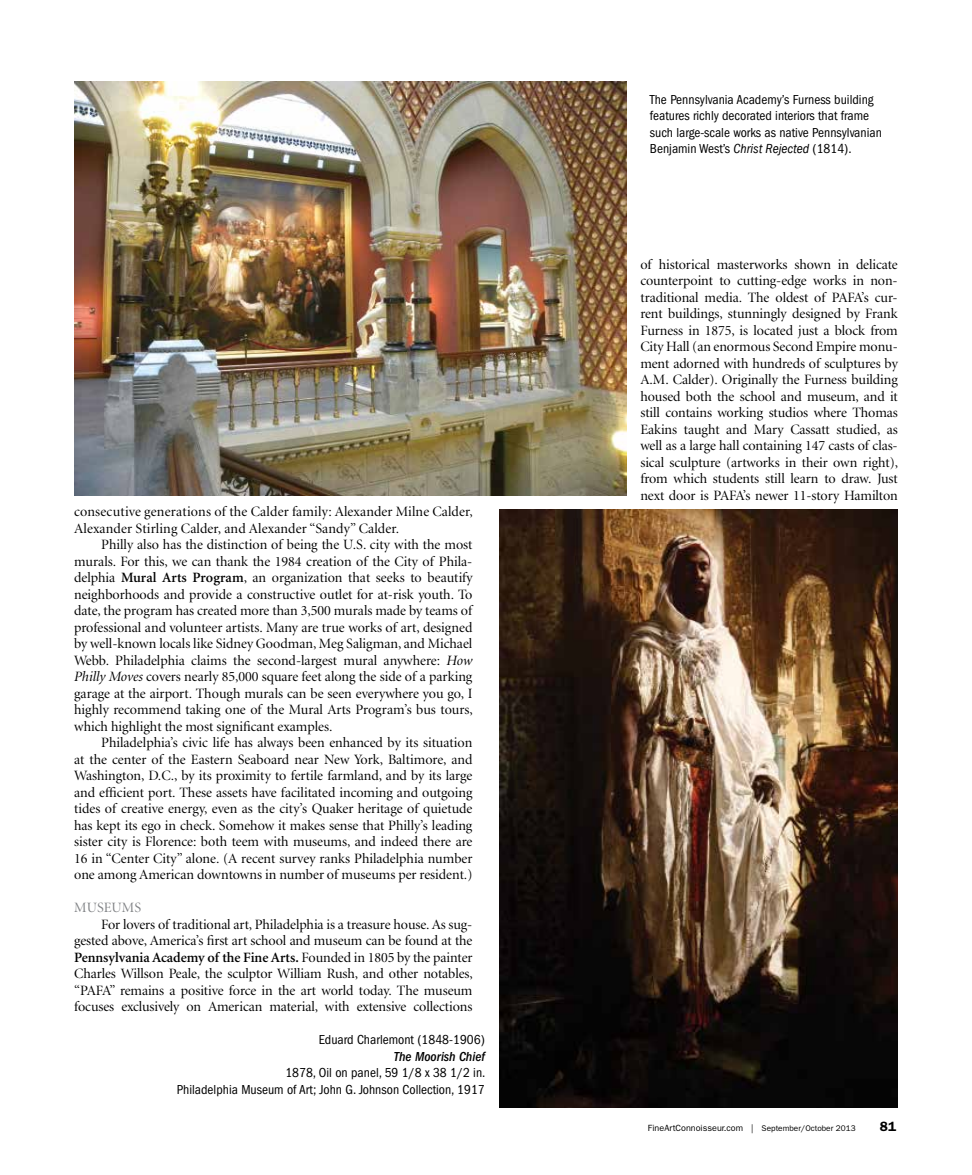
<style>
.page{position:relative;width:972px;height:1175px;background:#fff}
.page>*{position:absolute;margin:0;border:0;box-sizing:border-box;transform-origin:0 0}
.t1{font:14.25px/16.5px "Minion Display";letter-spacing:-.005em;color:#000;text-align:justify}
.t2{font:600 14.25px "Minion";letter-spacing:-.005em;color:#000}
.t3{font:14.25px "Minion Display";color:#808285}
.t4{font:condensed 13.5px/16.5px "Franklin Gothic LT";color:#000}
.t5{font:italic 500 condensed 13.5px "Franklin Gothic LT";color:#000}
.t6{font:600 13.5px "Franklin Gothic LT";color:#000}
.t7{font:9px "Franklin Gothic LT";color:#000}
.s1{font-family:"Minion";font-weight:600}
.s2{font-style:italic}
.s3{font-family:"Minion Display";font-weight:400}
.s4{font-size:8.25px}
</style>
<div class="page">
<img style="left:74px;top:81px;width:553px;height:415px">
<img style="left:500px;top:510px;width:398px;height:597px">
<p class="t1" style="left:74px;top:504px;width:400px">consecutive generations of the Calder family: Alexander Milne Calder,<br>Alexander Stirling Calder, and Alexander “Sandy” Calder.</p>
<p class="t1" style="left:74px;top:537px;width:400px;text-indent:27px">Philly also has the distinction of being the U.S. city with the most murals. For this, we can thank the 1984 creation of the City of Phila&shy;delphia <span class="s1">Mural Arts Program</span>, an organization that seeks to beautify neighborhoods and provide a constructive outlet for at-risk youth. To date, the program has created more than 3,500 murals made by teams of professional and volunteer artists. Many are true works of art, designed by well-known locals like Sidney Goodman, Meg Saligman, and Michael Webb. Philadelphia claims the second-largest mural anywhere: <span class="s2">How Philly Moves</span> covers nearly 85,000 square feet along the side of a parking garage at the airport. Though murals can be seen everywhere you go, I highly recommend taking one of the Mural Arts Program’s bus tours, which highlight the most significant examples.</p>
<p class="t1" style="left:74px;top:735px;width:400px;text-indent:27px">Philadelphia’s civic life has always been enhanced by its situation at the center of the Eastern Seaboard near New York, Baltimore, and Washington, D.C., by its proximity to fertile farmland, and by its large and efficient port. These assets have facilitated incoming and outgoing tides of creative energy, even as the city’s Quaker heritage of quietude has kept its ego in check. Somehow it makes sense that Philly’s leading sister city is Florence: both teem with museums, and indeed there are 16 in “Center City” alone. (A recent survey ranks Philadelphia number one among American downtowns in number of museums per resident.)</p>
<p class="t3" style="left:74px;top:901px;width:49px">Museums</p>
<p class="t1" style="left:74px;top:916px;width:400px;text-align:right">For lovers of traditional art, Philadelphia is a treasure house. As sug&shy;gested above, America’s first art school and museum can be found at the</p>
<p class="t2" style="left:74px;top:950px;width:400px">Pennsylvania Academy of the Fine Arts. <span class="s3">Founded in 1805 by the painter</span></p>
<p class="t1" style="left:74px;top:966px;width:400px">Charles Willson Peale, the sculptor William Rush, and other notables, “PAFA” remains a positive force in the art world today. The museum focuses exclusively on American material, with extensive collections</p>
<p class="t4" style="left:319px;top:1031px;width:168px">Eduard Charlemont (1848-1906)</p>
<p class="t5" style="left:394px;top:1048px;width:92px">The Moorish Chief</p>
<p class="t4" style="left:177px;top:1064px;width:310px;text-align:right">1878, Oil on panel, 59 1/8 x 38 1/2 in.<br>Philadelphia Museum of Art; John G. Johnson Collection, 1917</p>
<p class="t4" style="left:650px;top:91px;width:233px">The Pennsylvania Academy’s Furness building features richly decorated interiors that frame such large-scale works as native Pennsylvanian Benjamin West’s <span class="s2">Christ Rejected</span> (1814).</p>
<p class="t1" style="left:640px;top:256px;width:259px">of historical masterworks shown in delicate counterpoint to cutting-edge works in non&shy;traditional media. The oldest of PAFA’s cur&shy;rent buildings, stunningly designed by Frank Furness in 1875, is located just a block from City Hall (an enormous Second Empire monu&shy;ment adorned with hundreds of sculptures by A.M. Calder). Originally the Furness building housed both the school and museum, and it still contains working studios where Thomas Eakins taught and Mary Cassatt studied, as well as a large hall containing 147 casts of clas&shy;sical sculpture (artworks in their own right), from which students still learn to draw. Just next door is PAFA’s newer 11-story Hamilton</p>
<p class="t7" style="left:648px;top:1122px;width:209px">FineArtConnoisseur.com | <span class="s4">September/October 2013</span></p>
<p class="t6" style="left:880px;top:1118px;width:18px">81</p>
</div>
